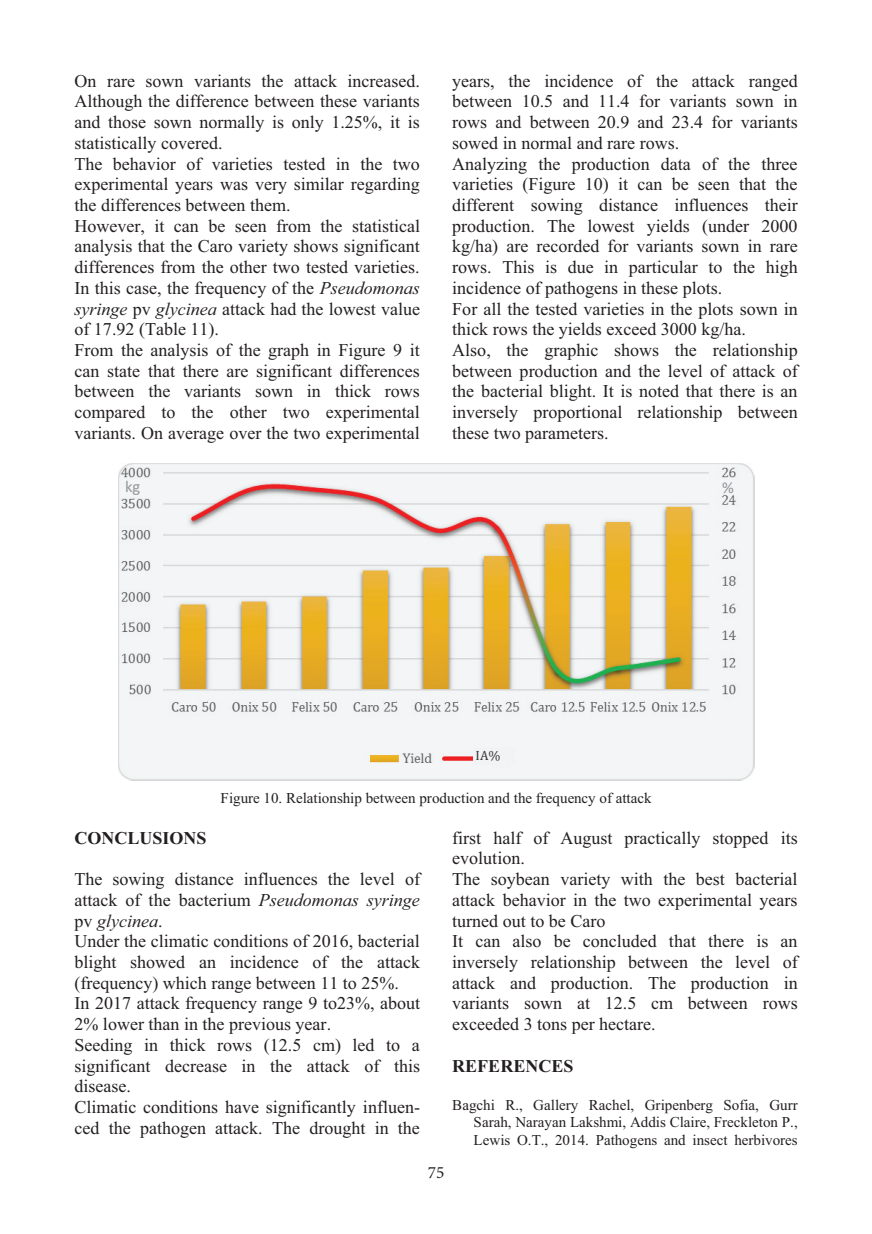
<style>
.page{position:relative;width:872px;height:1234px;background:#fff}
.page>*{position:absolute;margin:0;border:0;box-sizing:border-box;transform-origin:0 0}
.t1{font:18px/20.7px "Times New Roman";color:#231f20}
.t2{font:700 18px "Times New Roman";color:#231f20}
.t3{font:17.25px "Minion Pro";color:#231f20}
.t4{font:16.5px "Calibri";color:#939598}
.t5{font:15px/17.2px "Times New Roman";color:#231f20;text-align:justify}
.s1{font-style:italic}
</style>
<div class="page">
<img style="left:118px;top:463px;width:636px;height:316px">
<div style="left:473px;top:746px;width:42px;height:18px;background:#f2f3f4"></div>
<p class="t1" style="left:74px;top:70px;width:347px">On rare sown variants the attack increased.<br>Although the difference between these variants and those sown normally is only 1.25%, it is statistically covered.<br>The behavior of varieties tested in the two experimental years was very similar regarding the differences between them.<br>However, it can be seen from the statistical analysis that the Caro variety shows significant differences from the other two tested varieties.<br>In this case, the frequency of the <span class="s1">Pseudomonas syringe</span> pv <span class="s1">glycinea</span> attack had the lowest value of 17.92 (Table 11).<br>From the analysis of the graph in Figure 9 it can state that there are significant differences between the variants sown in thick rows compared to the other two experimental variants. On average over the two experimental</p>
<p class="t1" style="left:452px;top:70px;width:347px">years, the incidence of the attack ranged between 10.5 and 11.4 for variants sown in rows and between 20.9 and 23.4 for variants sowed in normal and rare rows.<br>Analyzing the production data of the three varieties (Figure 10) it can be seen that the different sowing distance influences their production. The lowest yields (under 2000 kg/ha) are recorded for variants sown in rare rows. This is due in particular to the high incidence of pathogens in these plots.<br>For all the tested varieties in the plots sown in thick rows the yields exceed 3000 kg/ha.<br>Also, the graphic shows the relationship between production and the level of attack of the bacterial blight. It is noted that there is an inversely proportional relationship between these two parameters.</p>
<p class="t4" style="left:125px;top:475px;width:17px">kg</p>
<p class="t4" style="left:722px;top:476px;width:13px">%</p>
<p class="t5" style="left:221px;top:788px;width:432px">Figure 10. Relationship between production and the frequency of attack</p>
<p class="t2" style="left:74px;top:824px;width:134px">CONCLUSIONS</p>
<p class="t1" style="left:74px;top:868px;width:347px">The sowing distance influences the level of attack of the bacterium <span class="s1">Pseudomonas syringe </span>pv <span class="s1">glycinea</span>.<br>Under the climatic conditions of 2016, bacterial blight showed an incidence of the attack (frequency) which range between 11 to 25%.<br>In 2017 attack frequency range 9 to23%, about 2% lower than in the previous year.<br>Seeding in thick rows (12.5 cm) led to a significant decrease in the attack of this disease.<br>Climatic conditions have significantly influen&shy;ced the pathogen attack. The drought in the</p>
<p class="t3" style="left:428px;top:1160px;width:18px">75</p>
<p class="t1" style="left:452px;top:826px;width:347px">first half of August practically stopped its evolution.<br>The soybean variety with the best bacterial attack behavior in the two experimental years turned out to be Caro<br>It can also be concluded that there is an inversely relationship between the level of attack and production. The production in variants sown at 12.5 cm between rows exceeded 3 tons per hectare.</p>
<p class="t2" style="left:452px;top:1052px;width:123px">REFERENCES</p>
<p class="t5" style="left:473px;top:1095px;width:325px;text-indent:-21px">Bagchi R., Gallery Rachel, Gripenberg Sofia, Gurr Sarah, Narayan Lakshmi, Addis Claire, Freckleton P., Lewis O.T., 2014. Pathogens and insect herbivores</p>
</div>
